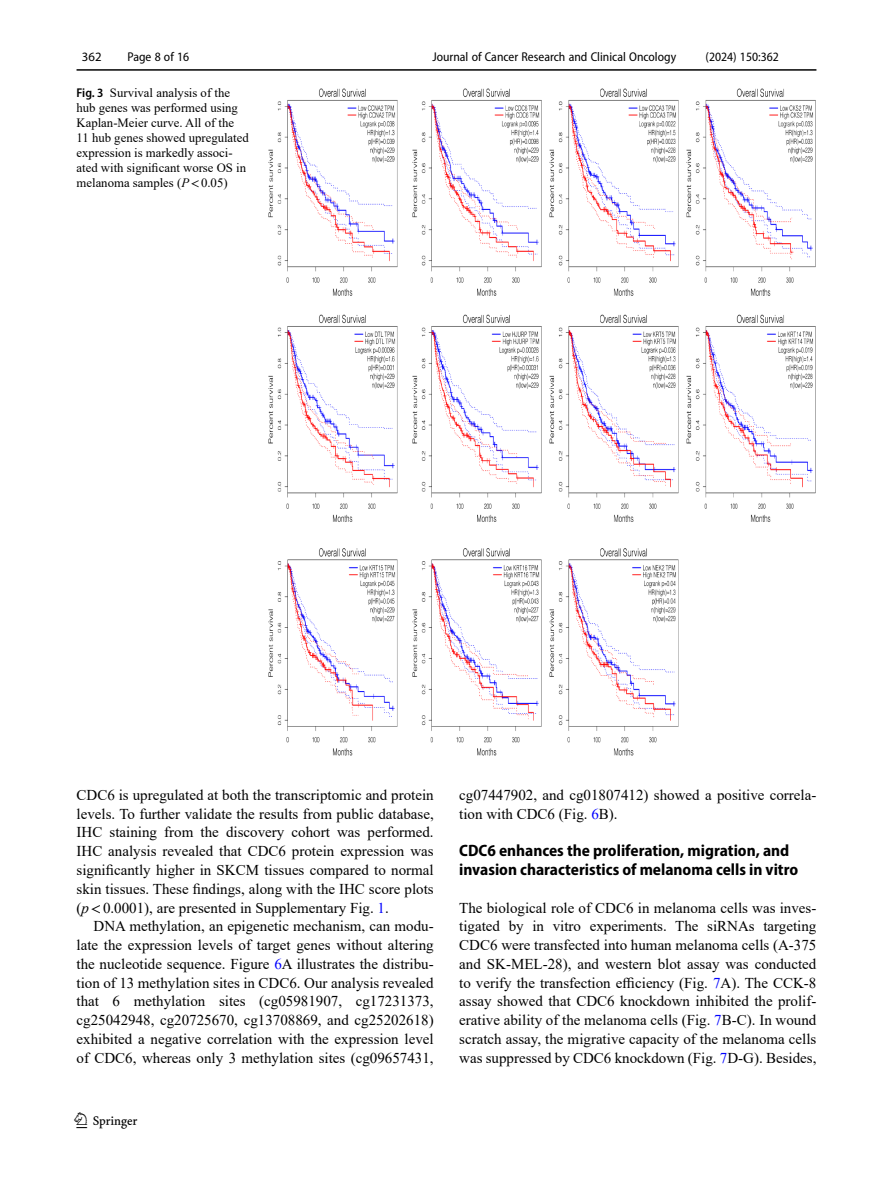
<style>
.page{position:relative;width:893px;height:1187px;background:#fff}
.page>*{position:absolute;margin:0;border:0;box-sizing:border-box;transform-origin:0 0}
.t1{font:22.5px "Springnew";color:#000}
.Head_2{font:700 semi-condensed 16.5px/18.8px "Myriad Pro";color:#000}
.Body_Text{font:15px/18.8px "Times New Roman";color:#000;text-align:justify}
.Body_Text_Indent{font:15px/18.8px "Times New Roman";color:#000}
.Figure_Caption_Side{font:12.75px/15px "Times New Roman";color:#000}
.t2{font:semi-condensed 12.75px "Myriad Pro";color:#000}
.t3{font:12.75px "Myriad Pro";color:#000}
.s1{font-family:"Myriad Pro";font-weight:600;font-stretch:semi-condensed}
.s2{font-style:italic}
.s3{font-family:"STIX"}
.s4{color:#00f}
</style>
<div class="page">
<hr style="left:77px;top:69px;width:739px;height:2px;background:#000">
<img style="left:268px;top:88px;width:548px;height:668px">
<p class="t3" style="left:82px;top:48px;width:21px">362</p>
<p class="t2" style="left:127px;top:49px;width:63px">Page 8 of 16</p>
<p class="Figure_Caption_Side" style="left:77px;top:84px;width:174px"><span class="s1">Fig. 3</span> Survival analysis of the hub genes was performed using<br>Kaplan-Meier curve. All of the<br>11 hub genes showed upregulated expression is markedly associ&shy;ated with significant worse OS in melanoma samples (<span class="s2">P</span><span class="s3">&lt;</span>0.05)</p>
<p class="t2" style="left:432px;top:49px;width:245px">Journal of Cancer Research and Clinical Oncology</p>
<p class="t2" style="left:705px;top:49px;width:75px">(2024) 150:362</p>
<p class="Body_Text" style="left:77px;top:785px;width:359px">CDC6 is upregulated at both the transcriptomic and protein levels. To further validate the results from public database, IHC staining from the discovery cohort was performed.<br>IHC analysis revealed that CDC6 protein expression was significantly higher in SKCM tissues compared to normal skin tissues. These findings, along with the IHC score plots (<span class="s2">p</span><span class="s3">&lt;</span>0.0001), are presented in Supplementary Fig. <span class="s4">1</span>.</p>
<p class="Body_Text_Indent" style="left:77px;top:916px;width:359px;text-align:justify;text-indent:17px">DNA methylation, an epigenetic mechanism, can modu&shy;late the expression levels of target genes without altering the nucleotide sequence. Figure <span class="s4">6</span>A illustrates the distribu&shy;tion of 13 methylation sites in CDC6. Our analysis revealed that 6 methylation sites (cg05981907, cg17231373, cg25042948, cg20725670, cg13708869, and cg25202618) exhibited a negative correlation with the expression level of CDC6, whereas only 3 methylation sites (cg09657431,</p>
<h1 class="t1" style="left:77px;top:1107px;width:63px">1 3</h1>
<p class="Body_Text_Indent" style="left:459px;top:785px;width:359px">cg07447902, and cg01807412) showed a positive correla&shy;tion with CDC6 (Fig. <span class="s4">6</span>B).</p>
<p class="Head_2" style="left:459px;top:840px;width:340px">CDC6 enhances the proliferation, migration, and invasion characteristics of melanoma cells in vitro</p>
<p class="Body_Text" style="left:459px;top:897px;width:359px">The biological role of CDC6 in melanoma cells was inves&shy;tigated by in vitro experiments. The siRNAs targeting CDC6 were transfected into human melanoma cells (A-375 and SK-MEL-28), and western blot assay was conducted to verify the transfection efficiency (Fig. <span class="s4">7</span>A). The CCK-8 assay showed that CDC6 knockdown inhibited the prolif&shy;erative ability of the melanoma cells (Fig. <span class="s4">7</span>B-C). In wound scratch assay, the migrative capacity of the melanoma cells was suppressed by CDC6 knockdown (Fig. <span class="s4">7</span>D-G). Besides,</p>
</div>
